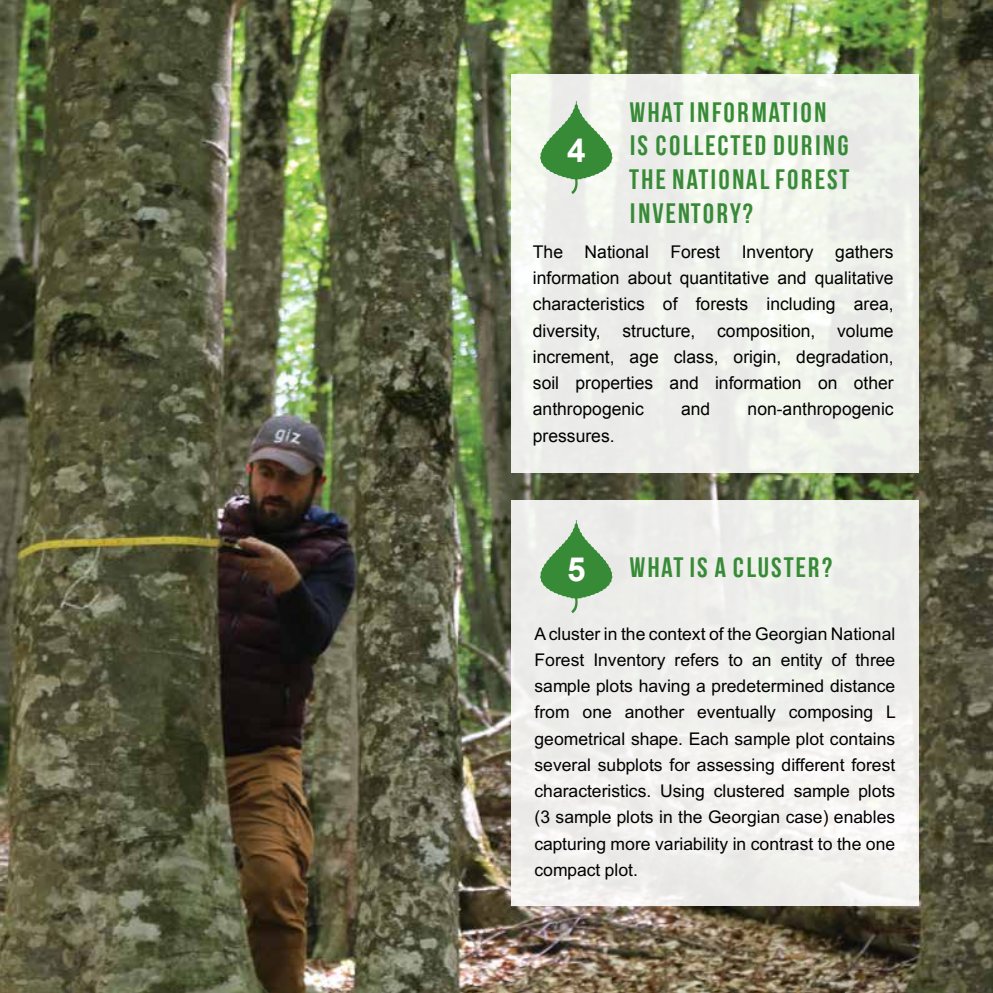
<style>
.page{position:relative;width:993px;height:993px;background:#fff}
.page>*{position:absolute;margin:0;border:0;box-sizing:border-box;transform-origin:0 0}
.t1{font:700 33.25px "Arial";color:#fff}
.t2{font:700 28px/33.6px "Bebas Neue";color:#378b36}
.t3{font:17.5px/26.2px "BPG Arial";color:#000;text-align:justify}
.t4{font:17.5px/26.2px "Arial";color:#000;text-align:justify}
</style>
<div class="page">
<img style="left:0;top:0;width:992px;height:992px">
<div style="left:511px;top:74px;width:407px;height:399px;background:#eef0eb"></div>
<svg style="left:539px;top:101px;width:73px;height:93px"></svg>
<div style="left:511px;top:500px;width:407px;height:405px;background:#efeeeb"></div>
<svg style="left:540px;top:520px;width:72px;height:93px"></svg>
<h1 class="t1" style="left:567px;top:128px;width:20px">4</h1>
<h2 class="t2" style="left:628px;top:95px;width:223px">WHAT INFORMATION<br>IS COLLECTED DURING<br>THE NATIONAL FOREST<br>INVENTORY?</h2>
<p class="t4" style="left:532px;top:238px;width:362px">The National Forest Inventory gathers information about quantitative and qualitative characteristics of forests including area, diversity, structure, composition, volume increment, age class, origin, degradation, soil properties and information on other anthropogenic</p>
<p class="t4" style="left:681px;top:396px;width:31px">and</p>
<p class="t4" style="left:747px;top:396px;width:147px">non-anthropogenic</p>
<p class="t4" style="left:532px;top:422px;width:83px">pressures.</p>
<h1 class="t1" style="left:567px;top:547px;width:20px">5</h1>
<h2 class="t2" style="left:628px;top:550px;width:206px">WHAT IS A CLUSTER?</h2>
<p class="t3" style="left:534px;top:620px;width:363px">A cluster in the context of the Georgian National Forest Inventory refers to an entity of three sample plots having a predetermined distance from one another eventually composing L geometrical shape. Each sample plot contains several subplots for assessing different forest characteristics. Using clustered sample plots (3 sample plots in the Georgian case) enables capturing more variability in contrast to the one compact plot.</p>
</div>
